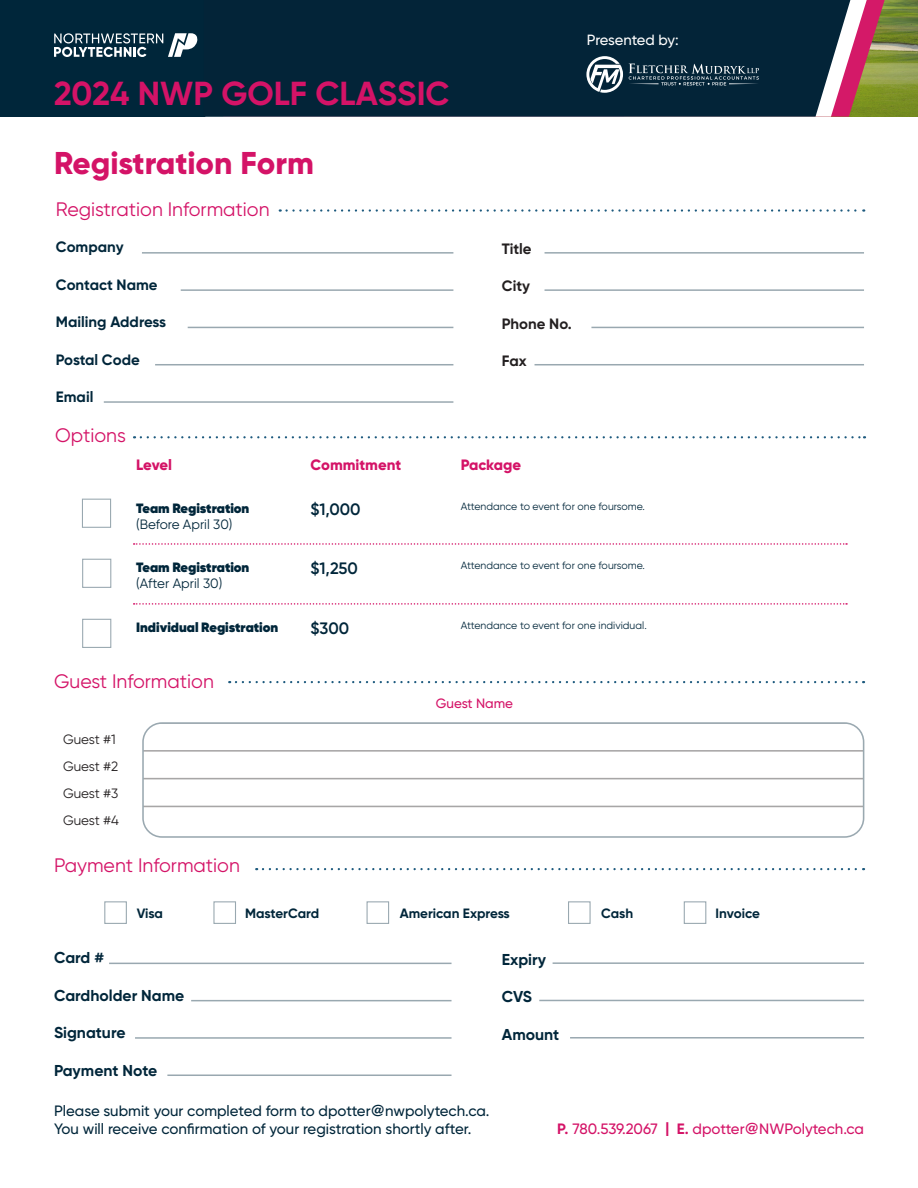
<style>
.page{position:relative;width:918px;height:1188px;background:#fff}
.page>*{position:absolute;margin:0;border:0;box-sizing:border-box;transform-origin:0 0}
.t1{font:700 33.3px "Gilroy";color:#d41367}
.t2{font:800 31.5px "Gilroy";color:#d41367}
.Header_2_P_Ball{font:19.5px "Gilroy";color:#d41367}
.Commitment{font:600 16.5px "Gilroy";color:#00263a}
.pay{font:700 15.75px "Gilroy";color:#00263a}
.t3{font:500 15px/18px "Gilroy";color:#00263a}
.Header_3_Wolves{font:700 15px "Gilroy";color:#00263a}
.t4{font:500 15px "Gilroy";color:#d41367}
.Header_3_Wolves-2{font:800 15px "Gilroy";color:#d41367}
.Header_3_Wolves-3{font:700 15px "Gilroy";color:#231f20}
.Body_Text{font:500 14.85px "Gilroy";letter-spacing:-.015em;color:#fff}
.Sponsor_levels{font:800 13.5px/16.5px "Gilroy";color:#00263a}
.pay-2{font:700 13.5px "Gilroy";letter-spacing:-.005em;color:#00263a}
.Guest___s{font:13.5px "Gilroy";letter-spacing:-.01em;color:#231f20}
.Header_3{font:500 13.5px "Gilroy";color:#d41367}
.Descriptions{font:10.5px "Gilroy";color:#00263a}
.s1{font-weight:400}
.s2{font-family:"Helvetica";font-weight:700}
.s3{font-weight:700}
</style>
<div class="page">
<hr style="left:142px;top:252px;width:311px;height:2px;background:#99a8b0">
<hr style="left:181px;top:289px;width:272px;height:2px;background:#99a8b0">
<hr style="left:188px;top:327px;width:265px;height:1px;background:#99a8b0">
<hr style="left:155px;top:364px;width:298px;height:1px;background:#99a8b0">
<hr style="left:545px;top:252px;width:319px;height:2px;background:#99a8b0">
<hr style="left:545px;top:289px;width:319px;height:2px;background:#99a8b0">
<hr style="left:591px;top:327px;width:273px;height:1px;background:#99a8b0">
<hr style="left:535px;top:364px;width:329px;height:1px;background:#99a8b0">
<svg style="left:287px;top:209px;width:577px;height:3px"></svg>
<hr style="left:104px;top:401px;width:349px;height:2px;background:#99a8b0">
<div style="left:0;top:0;width:803px;height:117px;background:#00263a"></div>
<svg style="left:885px;top:0;width:33px;height:117px;background:#7e8f3d"></svg>
<svg style="left:867px;top:0;width:18px;height:117px;background:#9a7945"></svg>
<svg style="left:850px;top:0;width:17px;height:117px"></svg>
<svg style="left:205px;top:0;width:645px;height:117px"></svg>
<svg style="left:54px;top:33px;width:143px;height:24px"></svg>
<svg style="left:134px;top:543px;width:713px;height:2px"></svg>
<div style="left:82px;top:619px;width:29px;height:29px;border:1px solid #99a8b0"></div>
<div style="left:82px;top:559px;width:29px;height:29px;border:1px solid #99a8b0"></div>
<div style="left:82px;top:499px;width:29px;height:29px;border:1px solid #99a8b0"></div>
<svg style="left:141px;top:436px;width:724px;height:2px"></svg>
<svg style="left:134px;top:603px;width:713px;height:2px"></svg>
<svg style="left:586px;top:56px;width:37px;height:37px"></svg>
<svg style="left:629px;top:63px;width:130px;height:22px"></svg>
<hr style="left:143px;top:723px;width:721px;height:1px;background:#231f20">
<hr style="left:143px;top:750px;width:721px;height:2px;background:#231f20">
<hr style="left:143px;top:778px;width:721px;height:1px;background:#231f20">
<hr style="left:143px;top:806px;width:721px;height:1px;background:#231f20">
<div style="left:142px;top:722px;width:722px;height:116px;border:2px solid #00263a;border-radius:19px"></div>
<svg style="left:236px;top:681px;width:628px;height:2px"></svg>
<hr style="left:109px;top:963px;width:343px;height:1px;background:#99a8b0">
<hr style="left:191px;top:1000px;width:261px;height:1px;background:#99a8b0">
<hr style="left:135px;top:1037px;width:317px;height:2px;background:#99a8b0">
<hr style="left:167px;top:1075px;width:285px;height:1px;background:#99a8b0">
<hr style="left:553px;top:962px;width:311px;height:2px;background:#99a8b0">
<hr style="left:539px;top:1000px;width:325px;height:1px;background:#99a8b0">
<div style="left:104px;top:901px;width:23px;height:23px;border:1px solid #99a8b0"></div>
<div style="left:684px;top:901px;width:22px;height:23px;border:1px solid #99a8b0"></div>
<div style="left:568px;top:901px;width:23px;height:23px;border:1px solid #99a8b0"></div>
<div style="left:367px;top:901px;width:22px;height:23px;border:1px solid #99a8b0"></div>
<div style="left:213px;top:901px;width:23px;height:23px;border:1px solid #99a8b0"></div>
<svg style="left:263px;top:868px;width:601px;height:2px"></svg>
<hr style="left:570px;top:1037px;width:294px;height:2px;background:#99a8b0">
<p class="t1" style="left:54px;top:73px;width:397px">2024 NWP GOLF CLASSIC</p>
<p class="t2" style="left:54px;top:143px;width:261px">Registration Form</p>
<p class="Header_2_P_Ball" style="left:56px;top:197px;width:215px">Registration Information</p>
<p class="Header_3_Wolves" style="left:56px;top:238px;width:69px">Company</p>
<p class="Header_3_Wolves" style="left:56px;top:275px;width:103px">Contact Name</p>
<p class="Header_3_Wolves" style="left:56px;top:313px;width:112px">Mailing Address</p>
<p class="Header_3_Wolves" style="left:56px;top:350px;width:85px">Postal Code</p>
<p class="Header_3_Wolves" style="left:56px;top:388px;width:39px">Email</p>
<p class="Header_2_P_Ball" style="left:55px;top:424px;width:72px">Options</p>
<p class="Body_Text" style="left:587px;top:31px;width:93px">Presented by:</p>
<p class="Header_3_Wolves-3" style="left:502px;top:239px;width:31px">Title</p>
<p class="Header_3_Wolves-3" style="left:502px;top:277px;width:30px">City</p>
<p class="Header_3_Wolves-3" style="left:502px;top:314px;width:71px">Phone No.</p>
<p class="Header_3_Wolves-3" style="left:502px;top:352px;width:27px">Fax</p>
<p class="Header_3_Wolves-2" style="left:136px;top:455px;width:37px">Level</p>
<p class="Header_3_Wolves-2" style="left:310px;top:455px;width:92px">Commitment</p>
<p class="Header_3_Wolves-2" style="left:461px;top:455px;width:62px">Package</p>
<p class="Sponsor_levels" style="left:136px;top:500px;width:115px">Team Registration <span class="s1">(Before April 30)</span></p>
<p class="Commitment" style="left:310px;top:499px;width:52px">$1,000</p>
<p class="Descriptions" style="left:461px;top:500px;width:186px">Attendance to event for one foursome.</p>
<p class="Sponsor_levels" style="left:136px;top:559px;width:115px">Team Registration <span class="s1">(After April 30)</span></p>
<p class="Commitment" style="left:310px;top:558px;width:49px">$1,250</p>
<p class="Descriptions" style="left:461px;top:559px;width:186px">Attendance to event for one foursome.</p>
<p class="Sponsor_levels" style="left:136px;top:618px;width:144px">Individual Registration</p>
<p class="Commitment" style="left:310px;top:618px;width:40px">$300</p>
<p class="Descriptions" style="left:461px;top:619px;width:188px">Attendance to event for one individual.</p>
<p class="Header_2_P_Ball" style="left:54px;top:669px;width:161px">Guest Information</p>
<p class="Guest___s" style="left:63px;top:731px;width:54px">Guest #1</p>
<p class="Guest___s" style="left:63px;top:758px;width:57px">Guest #2</p>
<p class="Guest___s" style="left:63px;top:785px;width:57px">Guest #3</p>
<p class="Guest___s" style="left:63px;top:812px;width:58px">Guest #4</p>
<p class="Header_2_P_Ball" style="left:54px;top:853px;width:187px">Payment Information</p>
<p class="Header_3" style="left:436px;top:695px;width:79px">Guest Name</p>
<p class="pay-2" style="left:137px;top:905px;width:28px">Visa</p>
<p class="pay-2" style="left:245px;top:905px;width:76px">MasterCard</p>
<p class="pay-2" style="left:400px;top:905px;width:112px">American Express</p>
<p class="pay-2" style="left:601px;top:905px;width:34px">Cash</p>
<p class="pay-2" style="left:716px;top:905px;width:46px">Invoice</p>
<p class="pay" style="left:54px;top:948px;width:52px">Card #</p>
<p class="pay" style="left:54px;top:985px;width:132px">Cardholder Name</p>
<p class="pay" style="left:54px;top:1023px;width:73px">Signature</p>
<p class="pay" style="left:54px;top:1060px;width:105px">Payment Note</p>
<p class="t3" style="left:54px;top:1102px;width:437px">Please submit your completed form to dpotter<span class="s2">@</span>nwpolytech.ca.<br>You will receive confirmation of your registration shortly after.</p>
<p class="pay" style="left:502px;top:949px;width:46px">Expiry</p>
<p class="pay" style="left:502px;top:987px;width:32px">CVS</p>
<p class="pay" style="left:502px;top:1024px;width:59px">Amount</p>
<p class="t4" style="left:557px;top:1120px;width:308px"><span class="s3">P.</span> 780.539.2067 <span class="s3">| E.</span> dpotter<span class="s2">@</span>NWPolytech.ca</p>
</div>
